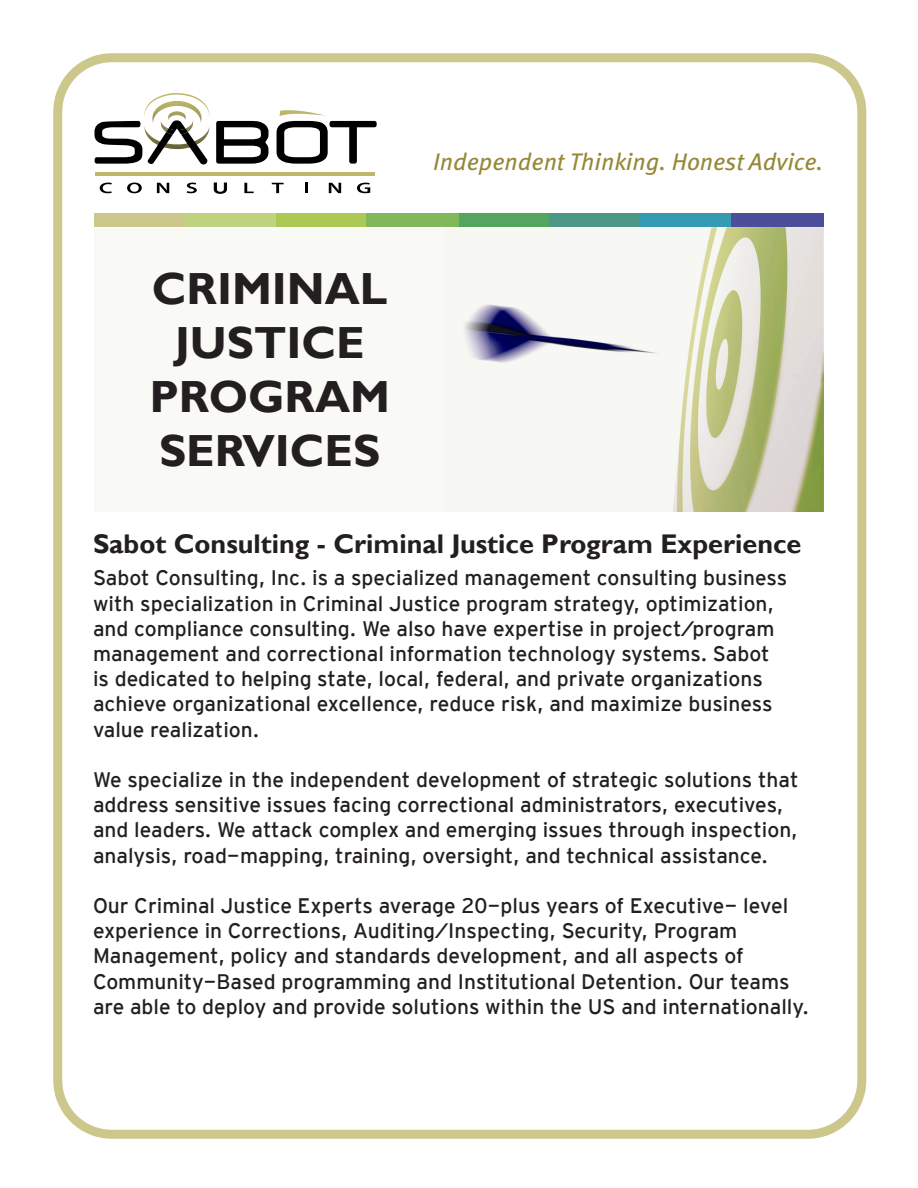
<style>
.page{position:relative;width:918px;height:1188px;background:#fff}
.page>*{position:absolute;margin:0;border:0;box-sizing:border-box;transform-origin:0 0}
.t1{font:700 45px/54px "Gill Sans";color:#231f20;text-align:center}
.t2{font:700 27px "Gill Sans";color:#231f20}
.t3{font:italic 24px "Meta Pro";color:#968838}
.t4{font:21px/25.2px "Interstate Mono";color:#231f20}
</style>
<div class="page">
<div style="left:53px;top:53px;width:813px;height:1086px;border:9px solid #ccc88c;border-radius:54px"></div>
<svg style="left:216px;top:121px;width:53px;height:43px"></svg>
<hr style="left:96px;top:172px;width:279px;height:4px;background:#bdb76b">
<svg style="left:277px;top:110px;width:100px;height:54px"></svg>
<svg style="left:95px;top:93px;width:115px;height:71px"></svg>
<svg style="left:272px;top:183px;width:12px;height:10px"></svg>
<svg style="left:100px;top:183px;width:12px;height:10px"></svg>
<svg style="left:157px;top:183px;width:12px;height:10px"></svg>
<svg style="left:127px;top:183px;width:15px;height:10px"></svg>
<svg style="left:244px;top:183px;width:10px;height:10px"></svg>
<svg style="left:357px;top:183px;width:13px;height:10px"></svg>
<svg style="left:305px;top:183px;width:3px;height:10px"></svg>
<svg style="left:187px;top:183px;width:10px;height:10px"></svg>
<svg style="left:329px;top:183px;width:12px;height:10px"></svg>
<svg style="left:214px;top:182px;width:13px;height:12px"></svg>
<div style="left:94px;top:228px;width:730px;height:284px;background:#f9f9f6"></div>
<img style="left:464px;top:228px;width:360px;height:283px">
<div style="left:458px;top:213px;width:366px;height:14px;background:#4c9786"></div>
<div style="left:640px;top:213px;width:184px;height:14px;background:#359ab3"></div>
<div style="left:731px;top:213px;width:93px;height:14px;background:#4a4e9b"></div>
<div style="left:458px;top:213px;width:91px;height:14px;background:#56a45f"></div>
<div style="left:275px;top:213px;width:183px;height:14px;background:#aec856"></div>
<div style="left:366px;top:213px;width:92px;height:14px;background:#81b85b"></div>
<div style="left:94px;top:213px;width:91px;height:14px;background:#ccc88c"></div>
<div style="left:185px;top:213px;width:90px;height:14px;background:#bfd380"></div>
<p class="t1" style="left:152px;top:263px;width:237px">CRIMINAL<br>JUSTICE</p>
<p class="t1" style="left:149px;top:371px;width:242px">PROGRAM</p>
<p class="t1" style="left:159px;top:425px;width:223px">SERVICES</p>
<p class="t3" style="left:433px;top:147px;width:392px">Independent Thinking. Honest Advice.</p>
<p class="t2" style="left:93px;top:528px;width:710px">Sabot Consulting - Criminal Justice Program Experience</p>
<p class="t4" style="left:93px;top:565px;width:696px">Sabot Consulting, Inc. is a specialized management consulting business with specialization in Criminal Justice program strategy, optimization, and compliance consulting. We also have expertise in project/program management and correctional information technology systems. Sabot is dedicated to helping state, local, federal, and private organizations achieve organizational excellence, reduce risk, and maximize business value realization.</p>
<p class="t4" style="left:93px;top:767px;width:707px">We specialize in the independent development of strategic solutions that address sensitive issues facing correctional administrators, executives, and leaders. We attack complex and emerging issues through inspection, analysis, road-mapping, training, oversight, and technical assistance.</p>
<p class="t4" style="left:93px;top:893px;width:717px">Our Criminal Justice Experts average 20-plus years of Executive- level experience in Corrections, Auditing/Inspecting, Security, Program Management, policy and standards development, and all aspects of Community-Based programming and Institutional Detention. Our teams are able to deploy and provide solutions within the US and internationally.</p>
</div>
